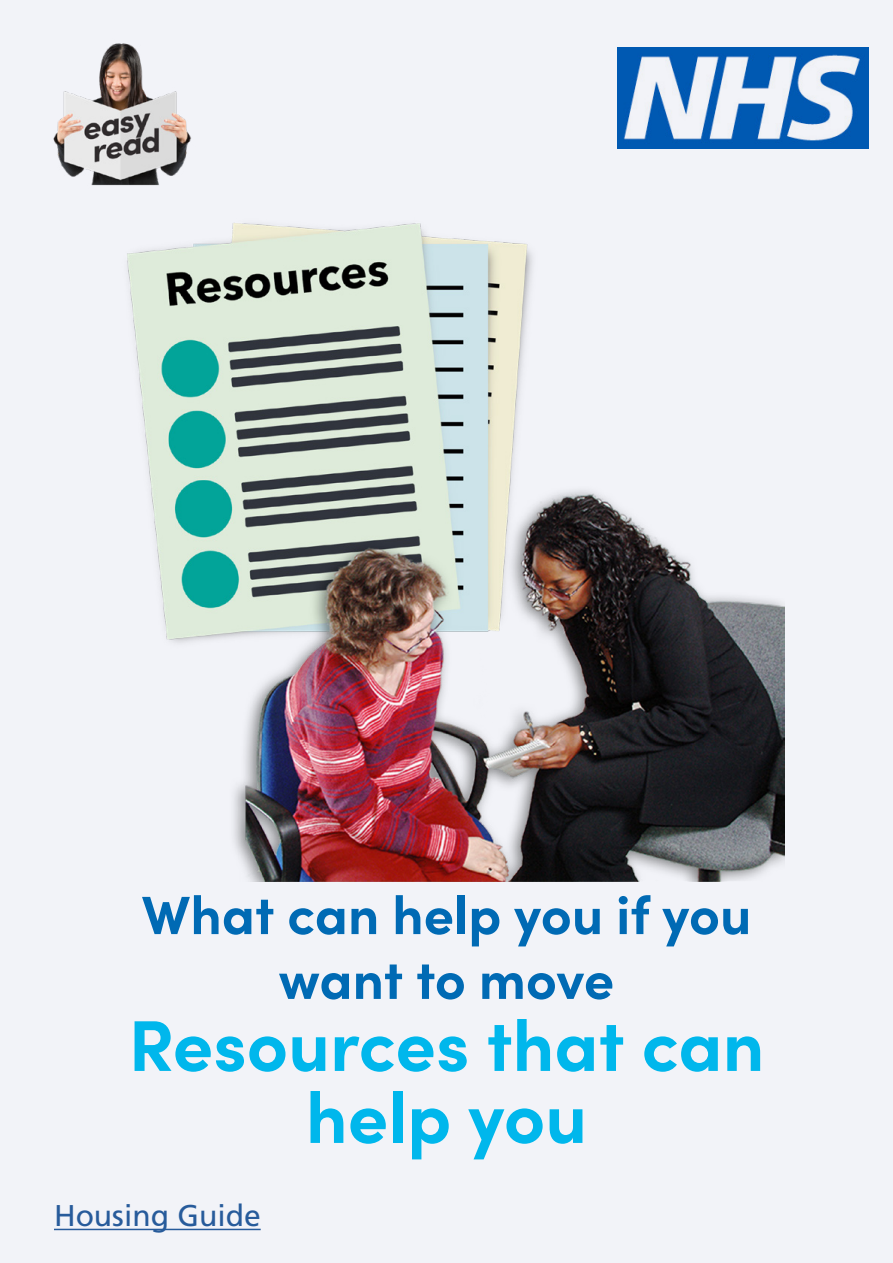
<style>
.page{position:relative;width:893px;height:1263px;background:#f2f3f8}
.page>*{position:absolute;margin:0;border:0;box-sizing:border-box;transform-origin:0 0}
.t1{font:700 72px/72px "Sofia Pro";color:#00b7ec;text-align:center}
.t2{font:700 54px "Sofia Pro";color:#006ab4}
.t3{font:30px "Frutiger";color:#275b9b}
</style>
<div class="page">
<img style="left:53px;top:43px;width:138px;height:143px">
<img style="left:127px;top:223px;width:658px;height:658px">
<img style="left:617px;top:47px;width:251px;height:102px">
<hr style="left:54px;top:1229px;width:207px;height:1px;background:#275b9b">
<h1 class="t2" style="left:142px;top:873px;width:611px">What can help you if you</h1>
<h1 class="t2" style="left:279px;top:938px;width:337px">want to move</h1>
<h1 class="t1" style="left:129px;top:1004px;width:637px">Resources that can help you</h1>
<p class="t3" style="left:54px;top:1198px;width:208px">Housing Guide</p>
</div>
